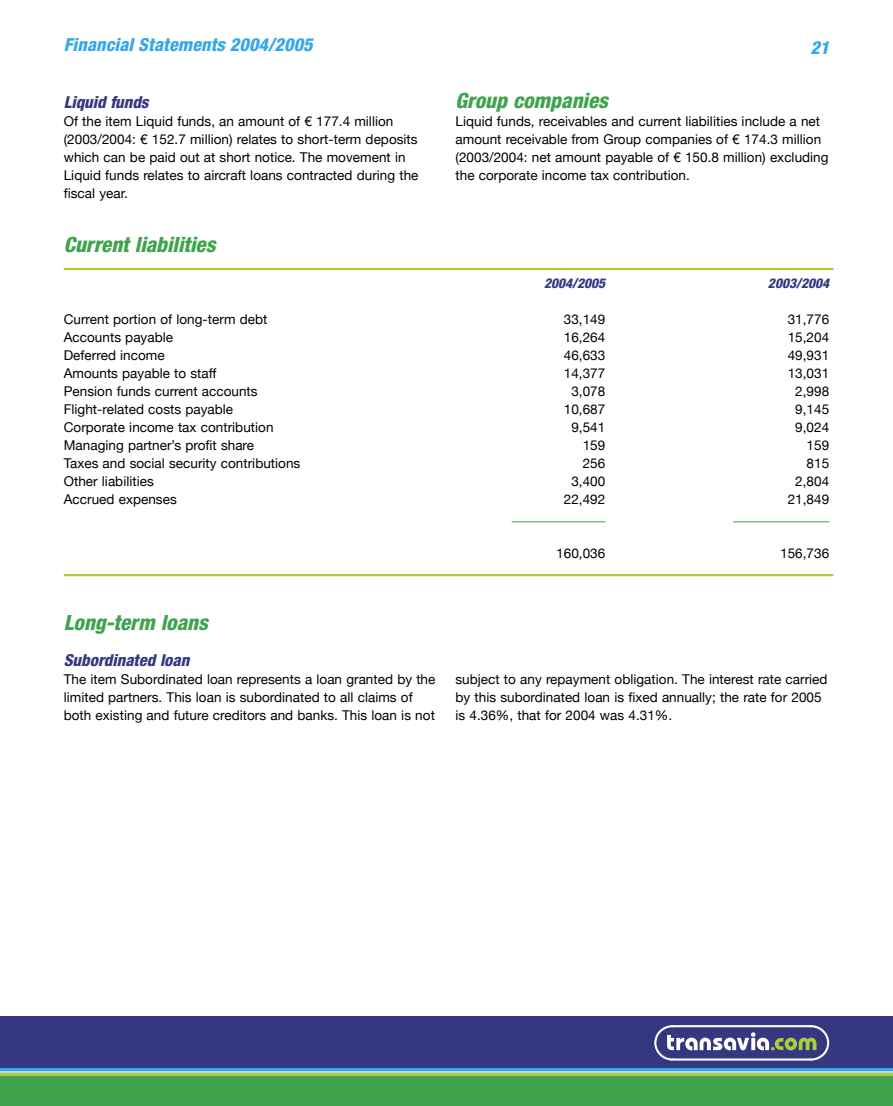
<style>
.page{position:relative;width:893px;height:1106px;background:#fff}
.page>*{position:absolute;margin:0;border:0;box-sizing:border-box;transform-origin:0 0}
.t1{font:italic 800 condensed 21px "Helvetica Neue";color:#3fa34d}
.t2{font:italic 800 condensed 18px "Helvetica Neue";letter-spacing:.01em;color:#36a7e9}
.t3{font:italic 800 condensed 16.5px "Helvetica Neue";color:#353881}
.t4{font:13.5px/18px "Helvetica Neue";letter-spacing:.005em;color:#000}
.t5{font:italic 800 condensed 13.5px "Helvetica Neue";letter-spacing:.005em;color:#353881}
</style>
<div class="page">
<div style="left:0;top:1016px;width:893px;height:51px;background:#353881"></div>
<hr style="left:0;top:1068px;width:893px;height:2px;background:#36a7e9">
<hr style="left:0;top:1070px;width:893px;height:3px;background:#b4d7f5">
<hr style="left:0;top:1073px;width:893px;height:3px;background:#aace36">
<div style="left:0;top:1076px;width:893px;height:30px;background:#3fa34d"></div>
<svg style="left:654px;top:1025px;width:176px;height:34px"></svg>
<hr style="left:64px;top:268px;width:769px;height:2px;background:#aace36">
<hr style="left:64px;top:574px;width:769px;height:2px;background:#aace36">
<hr style="left:512px;top:521px;width:93px;height:1px;background:#3fa34d">
<hr style="left:733px;top:521px;width:96px;height:1px;background:#3fa34d">
<h2 class="t2" style="left:64px;top:34px;width:250px">Financial Statements 2004/2005</h2>
<h2 class="t2" style="left:810px;top:36px;width:20px">21</h2>
<p class="t3" style="left:64px;top:92px;width:86px">Liquid funds</p>
<p class="t4" style="left:64px;top:112px;width:356px">Of the item Liquid funds, an amount of € 177.4 million (2003/2004: € 152.7 million) relates to short-term deposits which can be paid out at short notice. The movement in Liquid funds relates to aircraft loans contracted during the fiscal year.</p>
<h1 class="t1" style="left:64px;top:232px;width:153px">Current liabilities</h1>
<h1 class="t1" style="left:455px;top:88px;width:154px">Group companies</h1>
<p class="t4" style="left:455px;top:112px;width:375px">Liquid funds, receivables and current liabilities include a net amount receivable from Group companies of € 174.3 million (2003/2004: net amount payable of € 150.8 million) excluding the corporate income tax contribution.</p>
<p class="t5" style="left:544px;top:275px;width:63px">2004/2005</p>
<p class="t5" style="left:768px;top:275px;width:63px">2003/2004</p>
<p class="t4" style="left:64px;top:310px;width:205px">Current portion of long-term debt</p>
<p class="t4" style="left:564px;top:310px;width:43px">33,149</p>
<p class="t4" style="left:788px;top:310px;width:43px">31,776</p>
<p class="t4" style="left:64px;top:328px;width:111px">Accounts payable</p>
<p class="t4" style="left:564px;top:328px;width:43px">16,264</p>
<p class="t4" style="left:788px;top:328px;width:43px">15,204</p>
<p class="t4" style="left:64px;top:346px;width:102px">Deferred income</p>
<p class="t4" style="left:564px;top:346px;width:43px">46,633</p>
<p class="t4" style="left:788px;top:346px;width:43px">49,931</p>
<p class="t4" style="left:64px;top:364px;width:154px">Amounts payable to staff</p>
<p class="t4" style="left:564px;top:364px;width:43px">14,377</p>
<p class="t4" style="left:788px;top:364px;width:43px">13,031</p>
<p class="t4" style="left:64px;top:382px;width:195px">Pension funds current accounts</p>
<p class="t4" style="left:571px;top:382px;width:35px">3,078</p>
<p class="t4" style="left:795px;top:382px;width:35px">2,998</p>
<p class="t4" style="left:64px;top:400px;width:171px">Flight-related costs payable</p>
<p class="t4" style="left:564px;top:400px;width:43px">10,687</p>
<p class="t4" style="left:795px;top:400px;width:35px">9,145</p>
<p class="t4" style="left:64px;top:418px;width:211px">Corporate income tax contribution</p>
<p class="t4" style="left:571px;top:418px;width:35px">9,541</p>
<p class="t4" style="left:795px;top:418px;width:35px">9,024</p>
<p class="t4" style="left:64px;top:436px;width:192px">Managing partner’s profit share</p>
<p class="t4" style="left:583px;top:436px;width:24px">159</p>
<p class="t4" style="left:807px;top:436px;width:24px">159</p>
<p class="t4" style="left:64px;top:454px;width:238px">Taxes and social security contributions</p>
<p class="t4" style="left:583px;top:454px;width:24px">256</p>
<p class="t4" style="left:807px;top:454px;width:24px">815</p>
<p class="t4" style="left:64px;top:472px;width:92px">Other liabilities</p>
<p class="t4" style="left:571px;top:472px;width:35px">3,400</p>
<p class="t4" style="left:795px;top:472px;width:35px">2,804</p>
<p class="t4" style="left:64px;top:490px;width:114px">Accrued expenses</p>
<p class="t4" style="left:564px;top:490px;width:43px">22,492</p>
<p class="t4" style="left:788px;top:490px;width:43px">21,849</p>
<p class="t4" style="left:556px;top:544px;width:51px">160,036</p>
<p class="t4" style="left:780px;top:544px;width:51px">156,736</p>
<h1 class="t1" style="left:64px;top:610px;width:146px">Long-term loans</h1>
<p class="t3" style="left:64px;top:650px;width:127px">Subordinated loan</p>
<p class="t4" style="left:64px;top:670px;width:373px">The item Subordinated loan represents a loan granted by the limited partners. This loan is subordinated to all claims of both existing and future creditors and banks. This loan is not</p>
<p class="t4" style="left:455px;top:670px;width:374px">subject to any repayment obligation. The interest rate carried by this subordinated loan is fixed annually; the rate for 2005 is 4.36%, that for 2004 was 4.31%.</p>
</div>
